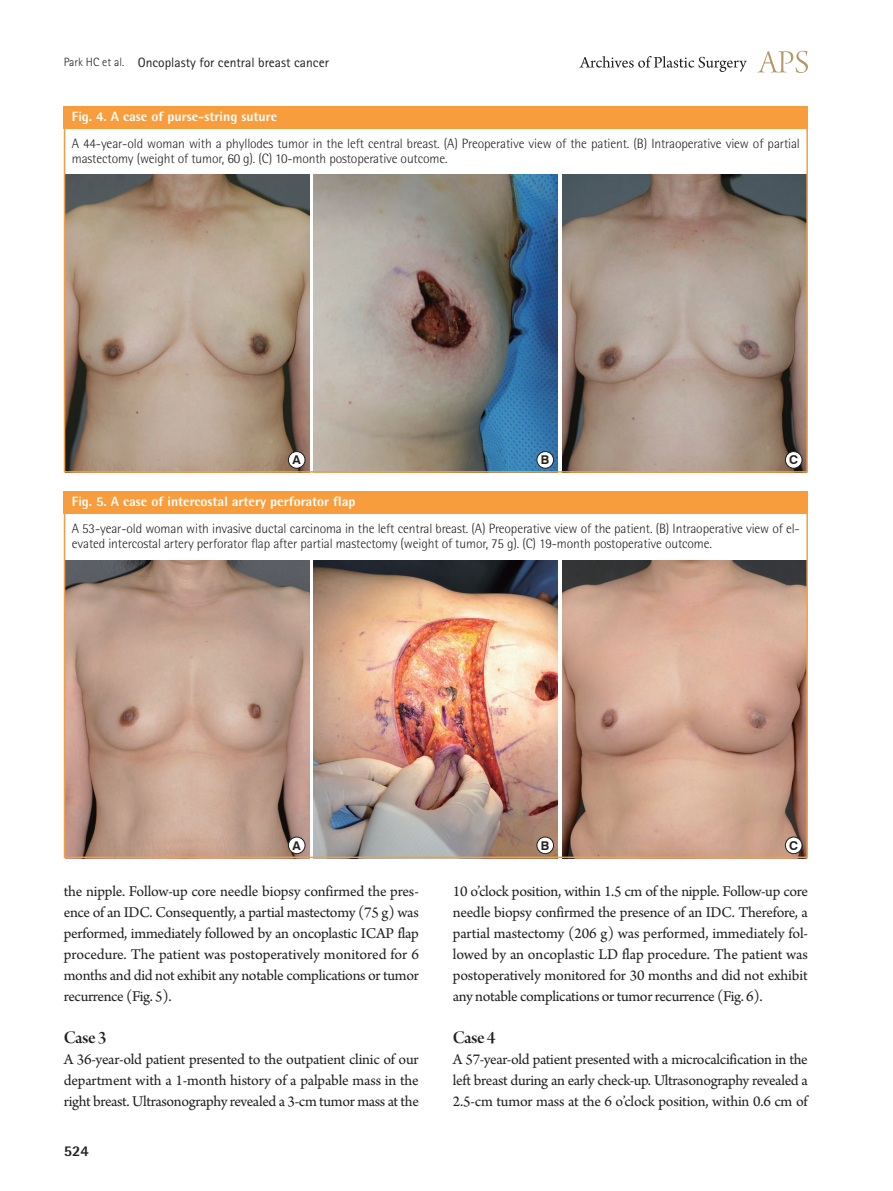
<style>
.page{position:relative;width:893px;height:1191px;background:#fff}
.page>*{position:absolute;margin:0;border:0;box-sizing:border-box;transform-origin:0 0}
.중제목{font:18.75px "Arno Pro Smbd Display";letter-spacing:-.025em;color:#231f20}
.본문{font:15.75px/21px "Arno Pro";letter-spacing:-.02em;color:#231f20;text-align:justify}
.t1{font:800 15px "Rotis Semi Sans Std";color:#231f20}
.그림설명{font:300 13.5px/15px "Rotis Semi Sans Std";letter-spacing:-.01em;color:#231f20}
.표그림제목{font:800 13.5px "Rotis Semi Sans Std";color:#fff}
.t2{font:13.5px "Rotis Sans Serif Std";color:#231f20}
.t3{font:700 12.15px "Swiss 721 BT";color:#231f20}
.s1{font-weight:300;font-size:12px}
</style>
<div class="page">
<svg style="left:757px;top:51px;width:51px;height:22px"></svg>
<svg style="left:579px;top:56px;width:168px;height:16px"></svg>
<img style="left:67px;top:175px;width:242px;height:294px">
<img style="left:314px;top:175px;width:244px;height:294px">
<img style="left:562px;top:175px;width:243px;height:294px">
<div style="left:64px;top:106px;width:744px;height:23px;background:#f89d3d"></div>
<div style="left:288px;top:451px;width:17px;height:17px;background:#fff;border-radius:50%"></div>
<div style="left:288px;top:451px;width:17px;height:17px;border:1px solid #231f20;border-radius:50%"></div>
<div style="left:537px;top:451px;width:16px;height:17px;background:#fff;border-radius:50%"></div>
<div style="left:537px;top:451px;width:17px;height:17px;border:1px solid #231f20;border-radius:50%"></div>
<div style="left:785px;top:451px;width:17px;height:17px;background:#fff;border-radius:50%"></div>
<div style="left:785px;top:451px;width:17px;height:17px;border:1px solid #231f20;border-radius:50%"></div>
<div style="left:64px;top:106px;width:744px;height:366px;border:2px solid #f89d3d"></div>
<img style="left:67px;top:560px;width:242px;height:295px">
<img style="left:314px;top:560px;width:244px;height:295px">
<img style="left:562px;top:560px;width:243px;height:295px">
<div style="left:64px;top:492px;width:744px;height:22px;background:#f89d3d"></div>
<div style="left:288px;top:837px;width:17px;height:16px;background:#fff;border-radius:50%"></div>
<div style="left:288px;top:837px;width:17px;height:17px;border:1px solid #231f20;border-radius:50%"></div>
<div style="left:537px;top:837px;width:16px;height:16px;background:#fff;border-radius:50%"></div>
<div style="left:537px;top:837px;width:17px;height:17px;border:1px solid #231f20;border-radius:50%"></div>
<div style="left:785px;top:837px;width:17px;height:16px;background:#fff;border-radius:50%"></div>
<div style="left:785px;top:837px;width:17px;height:17px;border:1px solid #231f20;border-radius:50%"></div>
<div style="left:64px;top:492px;width:744px;height:366px;border:2px solid #f89d3d"></div>
<p class="t2" style="left:64px;top:54px;width:267px"><span class="s1">Park HC et al.</span> Oncoplasty for central breast cancer</p>
<p class="표그림제목" style="left:72px;top:108px;width:207px">Fig. 4. A case of purse-string suture</p>
<p class="그림설명" style="left:72px;top:136px;width:730px">A 44-year-old woman with a phyllodes tumor in the left central breast. (A) Preoperative view of the patient. (B) Intraoperative view of partial mastectomy (weight of tumor, 60 g). (C) 10-month postoperative outcome.</p>
<p class="t3" style="left:293px;top:452px;width:10px">A</p>
<p class="t3" style="left:541px;top:452px;width:10px">B</p>
<p class="t3" style="left:789px;top:452px;width:10px">C</p>
<p class="표그림제목" style="left:72px;top:493px;width:285px">Fig. 5. A case of intercostal artery perforator flap</p>
<p class="그림설명" style="left:72px;top:521px;width:729px">A 53-year-old woman with invasive ductal carcinoma in the left central breast. (A) Preoperative view of the patient. (B) Intraoperative view of el&shy;evated intercostal artery perforator flap after partial mastectomy (weight of tumor, 75 g). (C) 19-month postoperative outcome.</p>
<p class="t3" style="left:293px;top:838px;width:10px">A</p>
<p class="t3" style="left:541px;top:838px;width:10px">B</p>
<p class="t3" style="left:789px;top:838px;width:10px">C</p>
<p class="본문" style="left:64px;top:882px;width:357px">the nipple. Follow-up core needle biopsy confirmed the pres&shy;ence of an IDC. Consequently, a partial mastectomy (75 g) was performed, immediately followed by an oncoplastic ICAP flap procedure. The patient was postoperatively monitored for 6 months and did not exhibit any notable complications or tumor recurrence (Fig. 5).</p>
<p class="중제목" style="left:64px;top:1027px;width:44px">Case 3</p>
<p class="본문" style="left:64px;top:1050px;width:357px">A 36-year-old patient presented to the outpatient clinic of our department with a 1-month history of a palpable mass in the right breast. Ultrasonography revealed a 3-cm tumor mass at the</p>
<p class="t1" style="left:64px;top:1141px;width:27px">524</p>
<p class="본문" style="left:453px;top:882px;width:357px">10 o’clock position, within 1.5 cm of the nipple. Follow-up core needle biopsy confirmed the presence of an IDC. Therefore, a partial mastectomy (206 g) was performed, immediately fol&shy;lowed by an oncoplastic LD flap procedure. The patient was postoperatively monitored for 30 months and did not exhibit any notable complications or tumor recurrence (Fig. 6).</p>
<p class="중제목" style="left:453px;top:1027px;width:44px">Case 4</p>
<p class="본문" style="left:453px;top:1050px;width:357px">A 57-year-old patient presented with a microcalcification in the left breast during an early check-up. Ultrasonography revealed a 2.5-cm tumor mass at the 6 o’clock position, within 0.6 cm of</p>
</div>
